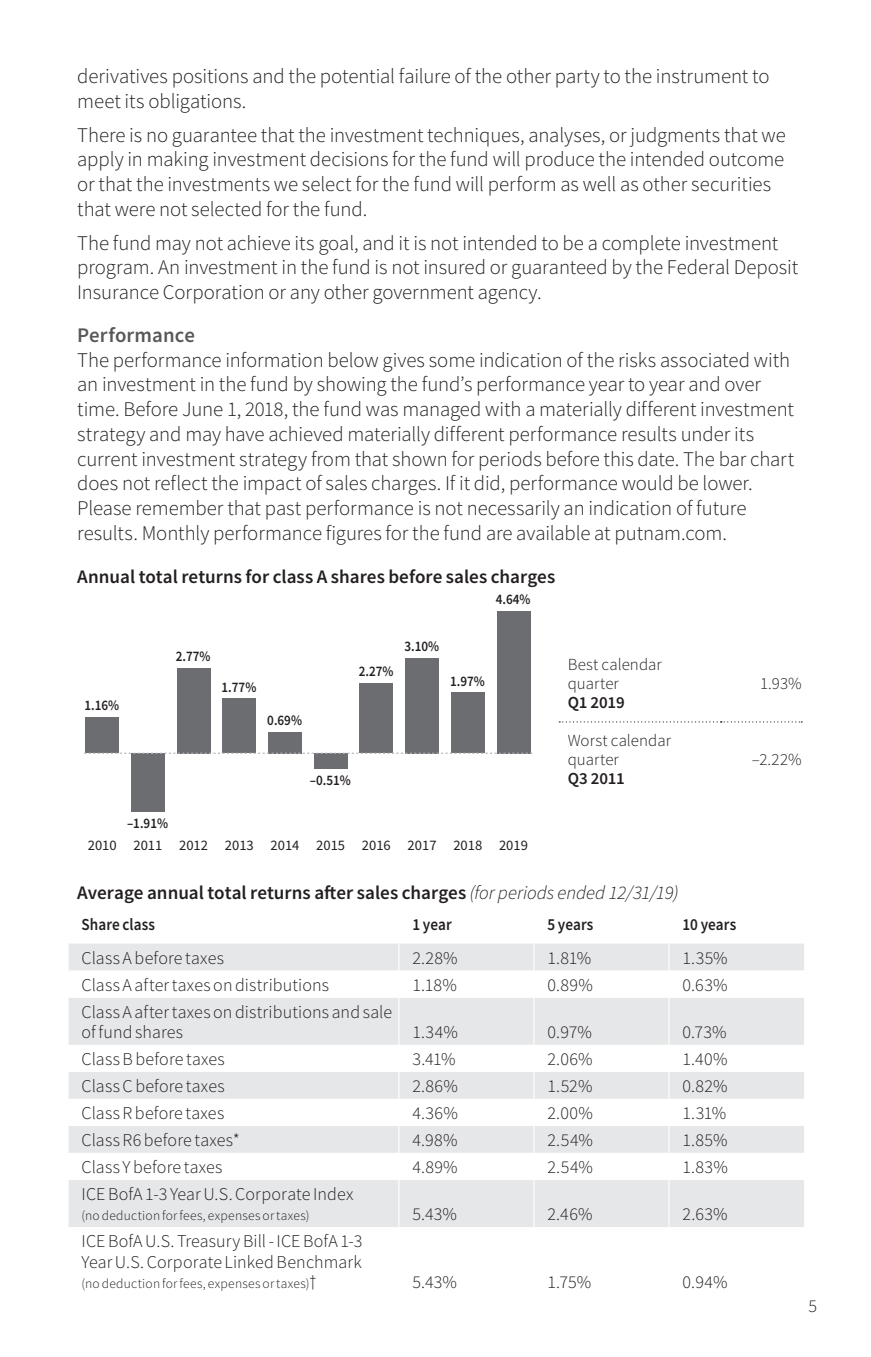
<style>
.page{position:relative;width:871px;height:1357px;background:#fff}
.page>*{position:absolute;margin:0;border:0;box-sizing:border-box;transform-origin:0 0}
.Text{font:300 20.7px/24.8px "Source Sans Pro";letter-spacing:-.005em;color:#231f20}
.SubHead_2{font:600 20.7px "Source Sans Pro";letter-spacing:.005em;color:#57585a}
.SubHead_3{font:600 19.12px "Source Sans Pro";color:#231f20}
.Table_Left{font:300 18px/20.2px "Source Sans Pro";letter-spacing:.01em;color:#231f20}
.Chart_Table_Stub{font:300 16.88px/19.1px "Source Sans Pro";color:#231f20}
.Table_ColHd_Left{font:600 16.88px "Source Sans Pro";letter-spacing:.005em;color:#231f20;scale:.9 1}
.Chart_Table_Column{font:300 16.88px "Source Sans Pro";color:#231f20}
.t1{font:600 14.62px/22.1px "Source Sans Pro";color:#231f20;text-align:center;scale:.9 1}
.t2{font:14.62px "Source Sans Pro";color:#231f20}
.Table_Left-2{font:300 13.5px "Source Sans Pro";letter-spacing:.02em;color:#231f20}
.s1{font-weight:400}
.s2{font-weight:600}
.s3{font-weight:300;font-style:italic}
.s4{font-size:18px}
</style>
<div class="page">
<div style="left:85px;top:717px;width:34px;height:36px;background:#6c6d70"></div>
<div style="left:131px;top:753px;width:34px;height:59px;background:#6c6d70"></div>
<div style="left:177px;top:668px;width:33px;height:85px;background:#6c6d70"></div>
<div style="left:222px;top:699px;width:34px;height:54px;background:#6c6d70"></div>
<div style="left:268px;top:732px;width:34px;height:21px;background:#6c6d70"></div>
<div style="left:314px;top:753px;width:33px;height:16px;background:#6c6d70"></div>
<div style="left:360px;top:683px;width:33px;height:70px;background:#6c6d70"></div>
<div style="left:405px;top:658px;width:34px;height:95px;background:#6c6d70"></div>
<div style="left:451px;top:693px;width:33px;height:60px;background:#6c6d70"></div>
<div style="left:497px;top:611px;width:33px;height:143px;background:#6c6d70"></div>
<svg style="left:84px;top:753px;width:448px;height:1px"></svg>
<svg style="left:559px;top:721px;width:243px;height:1px"></svg>
<div style="left:69px;top:944px;width:735px;height:26px;background:#e6e7e9"></div>
<svg style="left:69px;top:998px;width:735px;height:229px;fill:#e6e7e9"></svg>
<svg style="left:398px;top:944px;width:1px;height:26px"></svg>
<svg style="left:533px;top:944px;width:1px;height:26px"></svg>
<svg style="left:668px;top:944px;width:1px;height:26px"></svg>
<hr style="left:398px;top:997px;width:1px;height:48px;background:#fff">
<hr style="left:533px;top:997px;width:1px;height:48px;background:#fff">
<hr style="left:668px;top:997px;width:1px;height:48px;background:#fff">
<svg style="left:398px;top:1045px;width:1px;height:135px"></svg>
<svg style="left:533px;top:1045px;width:1px;height:135px"></svg>
<svg style="left:668px;top:1045px;width:1px;height:135px"></svg>
<hr style="left:398px;top:1180px;width:1px;height:47px;background:#fff">
<hr style="left:533px;top:1180px;width:1px;height:47px;background:#fff">
<hr style="left:668px;top:1180px;width:1px;height:47px;background:#fff">
<p class="Text" style="left:77px;top:64px;width:694px">derivatives positions and the potential failure of the other party to the instrument to meet its obligations.</p>
<p class="Text" style="left:77px;top:122px;width:710px">There is no guarantee that the investment techniques, analyses, or judgments that we apply in making investment decisions for the fund will produce the intended outcome or that the investments we select for the fund will perform as well as other securities that were not selected for the fund.</p>
<p class="Text" style="left:77px;top:230px;width:722px">The fund may not achieve its goal, and it is not intended to be a complete investment program. An investment in the fund is not insured or guaranteed by the Federal Deposit<br>Insurance Corporation or any other government agency.</p>
<p class="SubHead_2" style="left:77px;top:321px;width:119px">Performance</p>
<p class="Text" style="left:77px;top:347px;width:718px">The performance information below gives some indication of the risks associated with an investment in the fund by showing the fund’s performance year to year and over time. Before June 1, 2018, the fund was managed with a materially different investment strategy and may have achieved materially different performance results under its current investment strategy from that shown for periods before this date. The bar chart does not reflect the impact of sales charges. If it did, performance would be lower.<br>Please remember that past performance is not necessarily an indication of future results. Monthly performance figures for the fund are available at putnam.com.</p>
<p class="SubHead_3" style="left:77px;top:564px;width:479px">Annual total returns for class A shares before sales charges</p>
<p class="t1" style="left:84px;top:694px;width:40px">1.16%</p>
<p class="t1" style="left:176px;top:645px;width:40px">2.77%</p>
<p class="t1" style="left:222px;top:676px;width:40px">1.77%</p>
<p class="t1" style="left:267px;top:709px;width:40px">0.69%</p>
<p class="t1" style="left:496px;top:588px;width:40px">4.64%</p>
<p class="t1" style="left:359px;top:660px;width:40px">2.27%</p>
<p class="t1" style="left:404px;top:635px;width:40px">3.10%</p>
<p class="t1" style="left:450px;top:669px;width:40px">1.97%</p>
<p class="t2" style="left:88px;top:835px;width:30px">2010</p>
<p class="t1" style="left:127px;top:812px;width:47px">–1.91%<br><span class="s1">2011</span></p>
<p class="t2" style="left:179px;top:835px;width:30px">2012</p>
<p class="t2" style="left:225px;top:835px;width:30px">2013</p>
<p class="t1" style="left:310px;top:768px;width:47px">–0.51%</p>
<p class="t2" style="left:270px;top:835px;width:30px">2014</p>
<p class="t2" style="left:316px;top:835px;width:30px">2015</p>
<p class="t2" style="left:362px;top:835px;width:30px">2016</p>
<p class="t2" style="left:408px;top:835px;width:30px">2017</p>
<p class="t2" style="left:453px;top:835px;width:30px">2018</p>
<p class="t2" style="left:499px;top:835px;width:30px">2019</p>
<p class="Chart_Table_Stub" style="left:568px;top:655px;width:96px">Best calendar quarter<br><span class="s2">Q1 2019</span></p>
<p class="Chart_Table_Stub" style="left:568px;top:731px;width:105px">Worst calendar quarter<br><span class="s2">Q3 2011</span></p>
<p class="SubHead_3" style="left:77px;top:880px;width:603px">Average annual total returns after sales charges <span class="s3">(for periods ended 12/31/19)</span></p>
<p class="Table_ColHd_Left" style="left:82px;top:913px;width:83px">Share class</p>
<p class="Table_ColHd_Left" style="left:412px;top:913px;width:45px">1 year</p>
<p class="Table_ColHd_Left" style="left:547px;top:913px;width:53px">5 years</p>
<p class="Table_ColHd_Left" style="left:682px;top:913px;width:61px">10 years</p>
<p class="Table_Left" style="left:82px;top:948px;width:144px">Class A before taxes</p>
<p class="Table_Left" style="left:412px;top:948px;width:47px">2.28%</p>
<p class="Table_Left" style="left:547px;top:948px;width:45px">1.81%</p>
<p class="Table_Left" style="left:682px;top:948px;width:47px">1.35%</p>
<p class="Table_Left" style="left:82px;top:975px;width:249px">Class A after taxes on distributions</p>
<p class="Table_Left" style="left:412px;top:975px;width:46px">1.18%</p>
<p class="Table_Left" style="left:547px;top:975px;width:47px">0.89%</p>
<p class="Table_Left" style="left:682px;top:975px;width:47px">0.63%</p>
<p class="Table_Left" style="left:82px;top:1002px;width:312px">Class A after taxes on distributions and sale of fund shares</p>
<p class="Table_Left" style="left:412px;top:1022px;width:47px">1.34%</p>
<p class="Table_Left" style="left:547px;top:1022px;width:46px">0.97%</p>
<p class="Table_Left" style="left:682px;top:1022px;width:46px">0.73%</p>
<p class="Table_Left" style="left:82px;top:1049px;width:145px">Class B before taxes</p>
<p class="Table_Left" style="left:412px;top:1049px;width:45px">3.41%</p>
<p class="Table_Left" style="left:547px;top:1049px;width:47px">2.06%</p>
<p class="Table_Left" style="left:682px;top:1049px;width:47px">1.40%</p>
<p class="Table_Left" style="left:82px;top:1076px;width:145px">Class C before taxes</p>
<p class="Table_Left" style="left:412px;top:1076px;width:47px">2.86%</p>
<p class="Table_Left" style="left:547px;top:1076px;width:47px">1.52%</p>
<p class="Table_Left" style="left:682px;top:1076px;width:47px">0.82%</p>
<p class="Table_Left" style="left:82px;top:1103px;width:144px">Class R before taxes</p>
<p class="Table_Left" style="left:412px;top:1103px;width:47px">4.36%</p>
<p class="Table_Left" style="left:547px;top:1103px;width:47px">2.00%</p>
<p class="Table_Left" style="left:682px;top:1103px;width:45px">1.31%</p>
<p class="Table_Left" style="left:82px;top:1130px;width:160px">Class R6 before taxes*</p>
<p class="Table_Left" style="left:412px;top:1130px;width:47px">4.98%</p>
<p class="Table_Left" style="left:547px;top:1130px;width:47px">2.54%</p>
<p class="Table_Left" style="left:682px;top:1130px;width:47px">1.85%</p>
<p class="Table_Left" style="left:82px;top:1157px;width:142px">Class Y before taxes</p>
<p class="Table_Left" style="left:412px;top:1157px;width:47px">4.89%</p>
<p class="Table_Left" style="left:547px;top:1157px;width:47px">2.54%</p>
<p class="Table_Left" style="left:682px;top:1157px;width:47px">1.83%</p>
<p class="Table_Left" style="left:82px;top:1184px;width:273px">ICE BofA 1-3 Year U.S. Corporate Index</p>
<p class="Table_Left-2" style="left:82px;top:1207px;width:229px">(no deduction for fees, expenses or taxes)</p>
<p class="Table_Left" style="left:412px;top:1204px;width:46px">5.43%</p>
<p class="Table_Left" style="left:547px;top:1204px;width:47px">2.46%</p>
<p class="Table_Left" style="left:682px;top:1204px;width:47px">2.63%</p>
<p class="Table_Left" style="left:82px;top:1231px;width:282px">ICE BofA U.S. Treasury Bill - ICE BofA 1-3<br>Year U.S. Corporate Linked Benchmark</p>
<p class="Table_Left-2" style="left:82px;top:1275px;width:237px">(no deduction for fees, expenses or taxes)<span class="s4">†</span></p>
<p class="Table_Left" style="left:412px;top:1272px;width:46px">5.43%</p>
<p class="Table_Left" style="left:547px;top:1272px;width:45px">1.75%</p>
<p class="Table_Left" style="left:682px;top:1272px;width:47px">0.94%</p>
<p class="Chart_Table_Column" style="left:760px;top:673px;width:43px">1.93%</p>
<p class="Chart_Table_Column" style="left:752px;top:749px;width:51px">–2.22%</p>
<p class="Table_Left" style="left:808px;top:1296px;width:10px">5</p>
</div>
